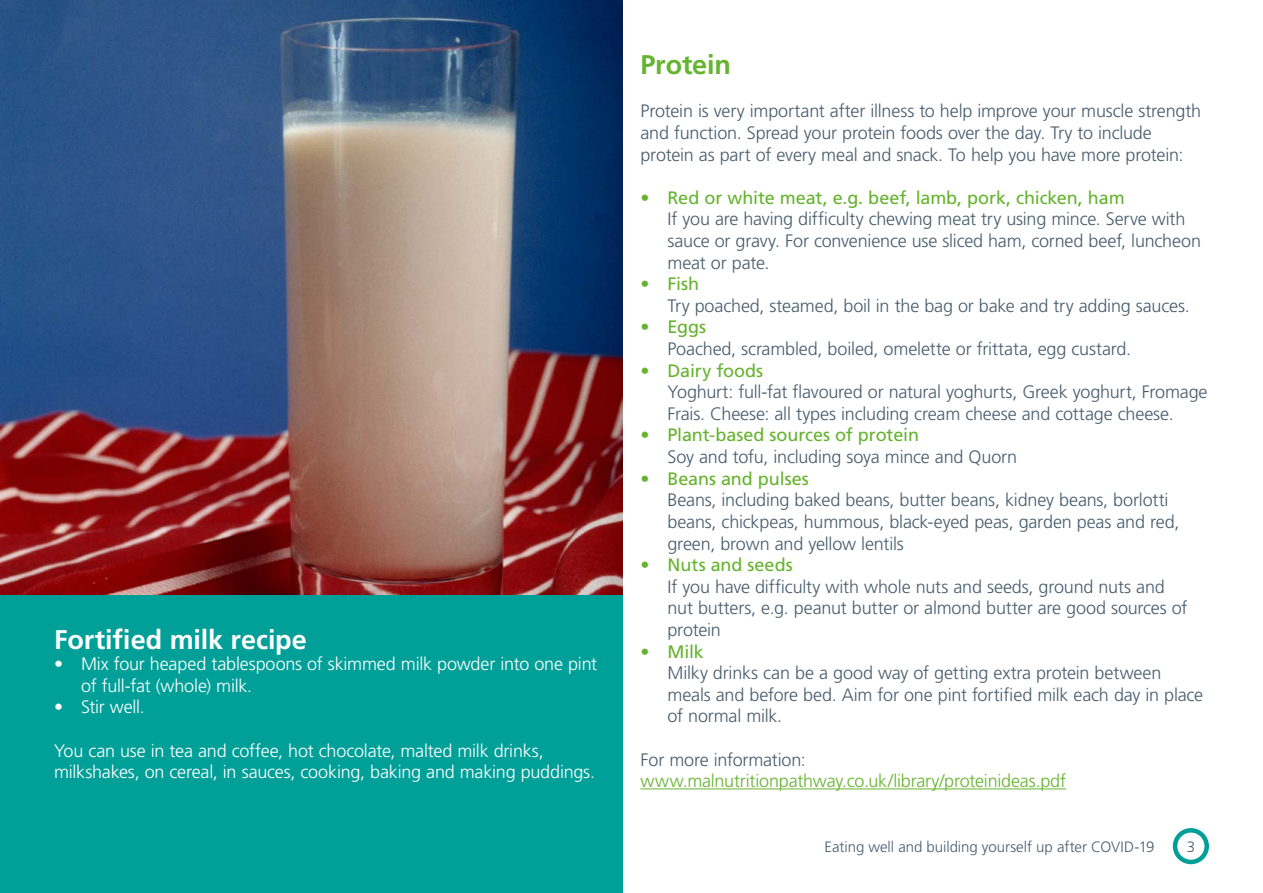
<style>
.page{position:relative;width:1263px;height:893px;background:#fff}
.page>*{position:absolute;margin:0;border:0;box-sizing:border-box;transform-origin:0 0}
.t1{font:700 27px "Frutiger LT Std";letter-spacing:-.005em;color:#fff}
.t2{font:700 27px "Frutiger LT Std";letter-spacing:-.005em;color:#65b32e}
.t3{font:300 18px/21.6px "Frutiger LT Std";letter-spacing:-.01em;color:#475c6d}
.t4{font:300 18px/21.6px "Frutiger LT Std";letter-spacing:-.01em;color:#fff}
.t5{font:18px "Frutiger LT Std";letter-spacing:-.005em;color:#65b32e}
.t6{font:300 18px "Frutiger LT Std";letter-spacing:-.01em;color:#65b32e}
.t7{font:300 15px "Frutiger LT Std";letter-spacing:-.005em;color:#475c6d}
</style>
<div class="page">
<div style="left:1173px;top:828px;width:36px;height:36px;border:4px solid #009f98;border-radius:50%"></div>
<div style="left:0;top:414px;width:622px;height:479px;background:#009f98"></div>
<img style="left:0;top:0;width:622px;height:594px">
<hr style="left:640px;top:788px;width:426px;height:1px;background:#65b32e">
<h1 class="t1" style="left:54px;top:623px;width:254px">Fortified milk recipe</h1>
<p class="t4" style="left:81px;top:653px;width:518px;text-indent:-27px">• Mix four heaped tablespoons of skimmed milk powder into one pint of full-fat (whole) milk.</p>
<p class="t4" style="left:54px;top:697px;width:92px">• Stir well.</p>
<p class="t4" style="left:54px;top:740px;width:543px">You can use in tea and coffee, hot chocolate, malted milk drinks, milkshakes, on cereal, in sauces, cooking, baking and making puddings.</p>
<h1 class="t2" style="left:640px;top:49px;width:92px">Protein</h1>
<p class="t3" style="left:640px;top:101px;width:562px">Protein is very important after illness to help improve your muscle strength and function. Spread your protein foods over the day. Try to include protein as part of every meal and snack. To help you have more protein:</p>
<p class="t5" style="left:640px;top:187px;width:486px">• Red or white meat, e.g. beef, lamb, pork, chicken, ham</p>
<p class="t3" style="left:667px;top:209px;width:535px">If you are having difficulty chewing meat try using mince. Serve with sauce or gravy. For convenience use sliced ham, corned beef, luncheon meat or pate.</p>
<p class="t5" style="left:640px;top:273px;width:60px">• Fish</p>
<p class="t3" style="left:667px;top:295px;width:524px">Try poached, steamed, boil in the bag or bake and try adding sauces.</p>
<p class="t5" style="left:640px;top:317px;width:67px">• Eggs</p>
<p class="t3" style="left:667px;top:338px;width:465px">Poached, scrambled, boiled, omelette or frittata, egg custard.</p>
<p class="t5" style="left:640px;top:360px;width:124px">• Dairy foods</p>
<p class="t3" style="left:667px;top:382px;width:542px">Yoghurt: full-fat flavoured or natural yoghurts, Greek yoghurt, Fromage<br>Frais. Cheese: all types including cream cheese and cottage cheese.</p>
<p class="t5" style="left:640px;top:425px;width:280px">• Plant-based sources of protein</p>
<p class="t3" style="left:667px;top:446px;width:351px">Soy and tofu, including soya mince and Quorn</p>
<p class="t5" style="left:640px;top:468px;width:170px">• Beans and pulses</p>
<p class="t3" style="left:667px;top:490px;width:513px">Beans, including baked beans, butter beans, kidney beans, borlotti beans, chickpeas, hummous, black-eyed peas, garden peas and red, green, brown and yellow lentils</p>
<p class="t5" style="left:640px;top:554px;width:154px">• Nuts and seeds</p>
<p class="t3" style="left:667px;top:576px;width:522px">If you have difficulty with whole nuts and seeds, ground nuts and nut butters, e.g. peanut butter or almond butter are good sources of protein</p>
<p class="t5" style="left:640px;top:641px;width:65px">• Milk</p>
<p class="t3" style="left:667px;top:662px;width:537px">Milky drinks can be a good way of getting extra protein between meals and before bed. Aim for one pint fortified milk each day in place of normal milk.</p>
<p class="t3" style="left:640px;top:749px;width:167px">For more information:</p>
<p class="t6" style="left:640px;top:771px;width:427px">www.malnutritionpathway.co.uk/library/proteinideas.pdf</p>
<p class="t7" style="left:825px;top:838px;width:331px">Eating well and building yourself up after COVID-19</p>
<p class="t7" style="left:1187px;top:838px;width:10px">3</p>
</div>
